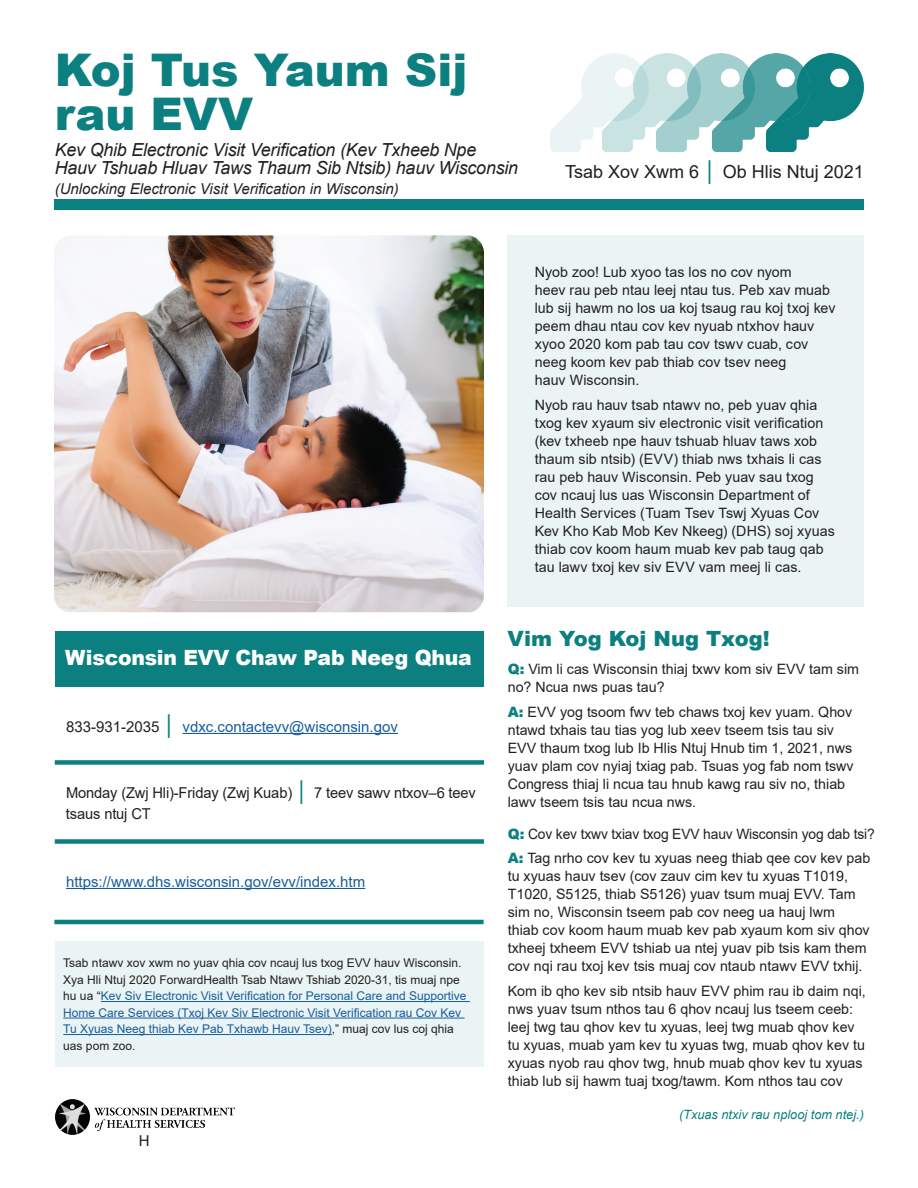
<style>
.page{position:relative;width:918px;height:1188px;background:#fff}
.page>*{position:absolute;margin:0;border:0;box-sizing:border-box;transform-origin:0 0}
.t1{font:900 45px/43.5px "Arial";color:#0c8081}
.t2{font:900 21px "Arial";letter-spacing:-.01em;color:#fff}
.t3{font:900 21px "Arial";color:#0c8081}
.t4{font:italic 18px/18px "Arial";letter-spacing:-.01em;color:#231f20}
.t5{font:18px "Arial";color:#231f20}
.t6{font:15px "Arial";color:#175d9e}
.t7{font:15px/21px "Arial";letter-spacing:-.01em;color:#231f20}
.t8{font:italic 15px "Arial";color:#231f20}
.t9{font:14.25px/18px "Arial";color:#231f20}
.t10{font:italic 12.75px "Arial";color:#0c8081}
.t11{font:12px/16.5px "Arial";color:#175d9e}
.s1{font-weight:900;font-size:19.5px;color:#0c8081}
.s2{color:#231f20}
.s3{font-weight:900;color:#0c8081}
</style>
<div class="page">
<div style="left:55px;top:199px;width:809px;height:11px;background:#0c8081"></div>
<img style="left:55px;top:1099px;width:179px;height:35px">
<img style="left:810px;top:54px;width:54px;height:74px">
<img style="left:649px;top:55px;width:8px;height:95px">
<img style="left:657px;top:54px;width:55px;height:98px">
<img style="left:551px;top:54px;width:98px;height:98px">
<img style="left:712px;top:54px;width:98px;height:98px">
<div style="left:55px;top:631px;width:428px;height:55px;background:#0c8081"></div>
<div style="left:55px;top:760px;width:429px;height:5px;background:#0c8081"></div>
<hr style="left:183px;top:733px;width:215px;height:1px;background:#175d9e">
<div style="left:55px;top:839px;width:429px;height:5px;background:#0c8081"></div>
<hr style="left:54px;top:920px;width:430px;height:4px;background:#0c8081">
<hr style="left:66px;top:888px;width:299px;height:1px;background:#175d9e">
<div style="left:508px;top:236px;width:356px;height:371px;background:#eaf4f4"></div>
<div style="left:55px;top:942px;width:428px;height:125px;background:#eaf4f4"></div>
<hr style="left:101px;top:1001px;width:369px;height:1px;background:#175d9e">
<hr style="left:63px;top:1018px;width:402px;height:1px;background:#175d9e">
<hr style="left:63px;top:1034px;width:269px;height:1px;background:#175d9e">
<img style="left:54px;top:235px;width:430px;height:377px">
<h1 class="t1" style="left:55px;top:47px;width:414px">Koj Tus Yaum Sij rau EVV</h1>
<p class="t4" style="left:55px;top:141px;width:465px">Kev Qhib Electronic Visit Verification (Kev Txheeb Npe<br>Hauv Tshuab Hluav Taws Thaum Sib Ntsib) hauv Wisconsin</p>
<p class="t8" style="left:55px;top:179px;width:346px">(Unlocking Electronic Visit Verification in Wisconsin)</p>
<p class="t5" style="left:565px;top:159px;width:300px">Tsab Xov Xwm 6 <span class="s1">│</span> Ob Hlis Ntuj 2021</p>
<p class="t9" style="left:535px;top:263px;width:302px">Nyob zoo! Lub xyoo tas los no cov nyom<br>heev rau peb ntau leej ntau tus. Peb xav muab lub sij hawm no los ua koj tsaug rau koj txoj kev peem dhau ntau cov kev nyuab ntxhov hauv xyoo 2020 kom pab tau cov tswv cuab, cov neeg koom kev pab thiab cov tsev neeg<br>hauv Wisconsin.</p>
<p class="t9" style="left:535px;top:395px;width:302px">Nyob rau hauv tsab ntawv no, peb yuav qhia txog kev xyaum siv electronic visit verification (kev txheeb npe hauv tshuab hluav taws xob thaum sib ntsib) (EVV) thiab nws txhais li cas rau peb hauv Wisconsin. Peb yuav sau txog cov ncauj lus uas Wisconsin Department of Health Services (Tuam Tsev Tswj Xyuas Cov Kev Kho Kab Mob Kev Nkeeg) (DHS) soj xyuas thiab cov koom haum muab kev pab taug qab tau lawv txoj kev siv EVV vam meej li cas.</p>
<h2 class="t2" style="left:65px;top:642px;width:408px">Wisconsin EVV Chaw Pab Neeg Qhua</h2>
<p class="t6" style="left:66px;top:716px;width:333px"><span class="s2">833-931-2035</span> <span class="s1">│</span> vdxc.contactevv@wisconsin.gov</p>
<p class="t7" style="left:66px;top:782px;width:411px">Monday (Zwj Hli)-Friday (Zwj Kuab) <span class="s1">│</span> 7 teev sawv ntxov–6 teev tsaus ntuj CT</p>
<p class="t6" style="left:66px;top:871px;width:301px">https://www.dhs.wisconsin.gov/evv/index.htm</p>
<p class="t11" style="left:63px;top:955px;width:405px"><span class="s2">Tsab ntawv xov xwm no yuav qhia cov ncauj lus txog EVV hauv Wisconsin.<br>Xya Hli Ntuj 2020 ForwardHealth Tsab Ntawv Tshiab 2020-31, tis muaj npe hu ua “</span>Kev Siv Electronic Visit Verification for Personal Care and Supportive Home Care Services (Txoj Kev Siv Electronic Visit Verification rau Cov Kev Tu Xyuas Neeg thiab Kev Pab Txhawb Hauv Tsev)<span class="s2">,” muaj cov lus coj qhia uas pom zoo.</span></p>
<p class="t7" style="left:139px;top:1130px;width:12px">H</p>
<h2 class="t3" style="left:508px;top:623px;width:264px">Vim Yog Koj Nug Txog!</h2>
<p class="t9" style="left:508px;top:660px;width:353px"><span class="s3">Q:</span> Vim li cas Wisconsin thiaj txwv kom siv EVV tam sim no? Ncua nws puas tau?</p>
<p class="t9" style="left:508px;top:703px;width:347px"><span class="s3">A:</span> EVV yog tsoom fwv teb chaws txoj kev yuam. Qhov ntawd txhais tau tias yog lub xeev tseem tsis tau siv EVV thaum txog lub Ib Hlis Ntuj Hnub tim 1, 2021, nws yuav plam cov nyiaj txiag pab. Tsuas yog fab nom tswv Congress thiaj li ncua tau hnub kawg rau siv no, thiab lawv tseem tsis tau ncua nws.</p>
<p class="t9" style="left:508px;top:821px;width:369px;line-height:24.8px"><span class="s3">Q:</span> Cov kev txwv txiav txog EVV hauv Wisconsin yog dab tsi?<br><span class="s3">A:</span> Tag nrho cov kev tu xyuas neeg thiab qee cov kev pab</p>
<p class="t9" style="left:508px;top:867px;width:363px">tu xyuas hauv tsev (cov zauv cim kev tu xyuas T1019, T1020, S5125, thiab S5126) yuav tsum muaj EVV. Tam sim no, Wisconsin tseem pab cov neeg ua hauj lwm<br>thiab cov koom haum muab kev pab xyaum kom siv qhov txheej txheem EVV tshiab ua ntej yuav pib tsis kam them cov nqi rau txoj kev tsis muaj cov ntaub ntawv EVV txhij.</p>
<p class="t9" style="left:508px;top:982px;width:359px">Kom ib qho kev sib ntsib hauv EVV phim rau ib daim nqi, nws yuav tsum nthos tau 6 qhov ncauj lus tseem ceeb: leej twg tau qhov kev tu xyuas, leej twg muab qhov kev tu xyuas, muab yam kev tu xyuas twg, muab qhov kev tu xyuas nyob rau qhov twg, hnub muab qhov kev tu xyuas thiab lub sij hawm tuaj txog/tawm. Kom nthos tau cov</p>
<p class="t10" style="left:679px;top:1106px;width:186px">(Txuas ntxiv rau nplooj tom ntej.)</p>
</div>
